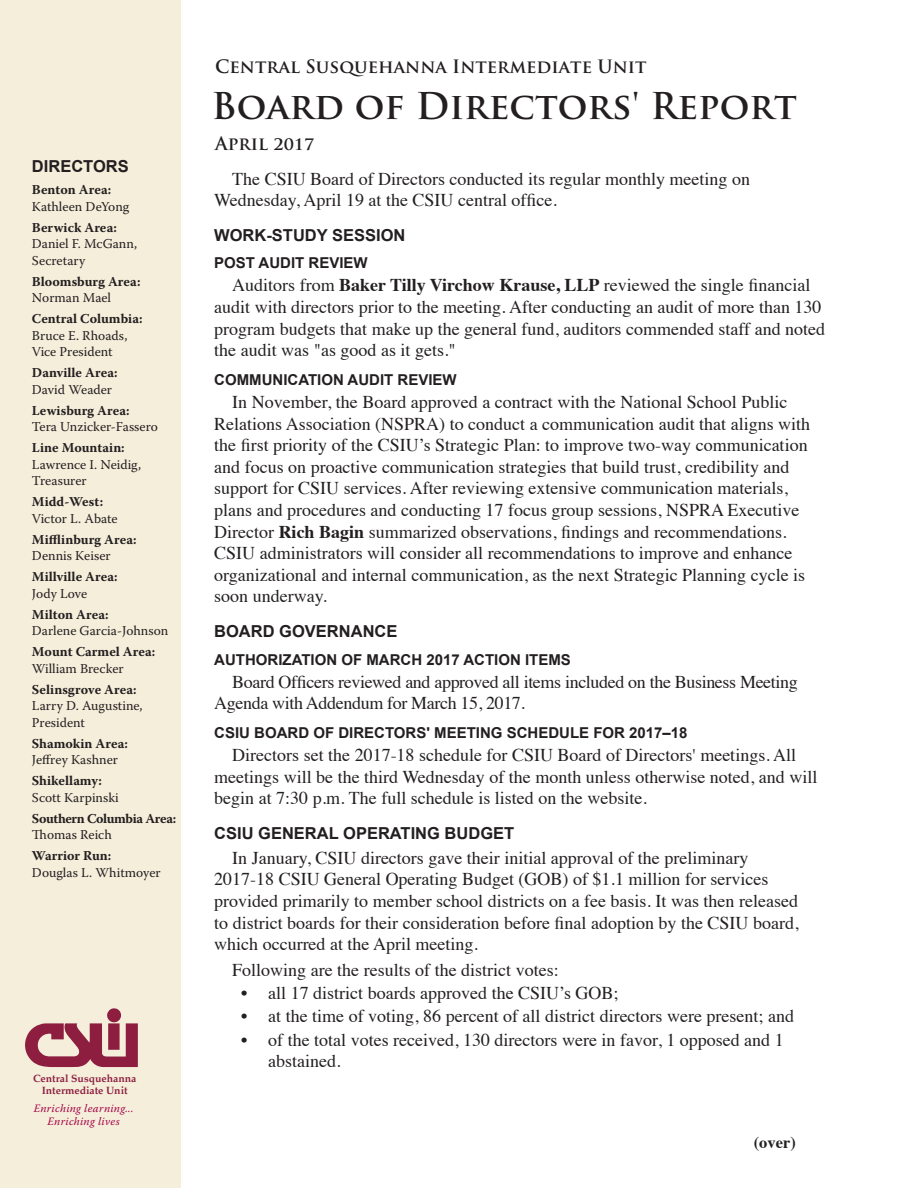
<style>
.page{position:relative;width:918px;height:1188px;background:#fff}
.page>*{position:absolute;margin:0;border:0;box-sizing:border-box;transform-origin:0 0}
.t1{font:700 36px "Trajan Pro";color:#231f20}
.Body_of_Item{font:18px/21.6px "Times";color:#231f20}
.Body_of_Item-2{font:18px/21.6px "Times";letter-spacing:-.02em;color:#231f20}
.t2{font:700 18px "Trajan Pro";color:#231f20}
.Subhead_2{font:700 16.5px "Arial";color:#231f20}
.t3{font:700 16.5px "Times";color:#231f20}
.Body_of_Item-3{font:700 15px "Arial";color:#231f20}
.t4{font:13.5px/16.5px "Warnock Pro";color:#231f20}
.t5{font:700 13.5px "Warnock Pro";color:#231f20}
.t6{font:700 13.5px "Warnock Pro";letter-spacing:-.03em;color:#231f20}
.t7{font:italic 11.25px "Warnock Pro";letter-spacing:.025em;color:#a30146}
.t8{font:700 10.5px/12.6px "Palatino";color:#8d1e40;text-align:center}
.s1{font-weight:700}
</style>
<div class="page">
<div style="left:0;top:0;width:180px;height:1188px;background:#f5eedb"></div>
<svg style="left:25px;top:1008px;width:113px;height:59px"></svg>
<p class="Subhead_2" style="left:32px;top:155px;width:98px">DIRECTORS</p>
<p class="t5" style="left:32px;top:182px;width:81px">Benton Area:</p>
<p class="t4" style="left:32px;top:198px;width:99px">Kathleen DeYong</p>
<p class="t5" style="left:32px;top:219px;width:86px">Berwick Area:</p>
<p class="t4" style="left:32px;top:235px;width:107px">Daniel F. McGann,</p>
<p class="t4" style="left:32px;top:252px;width:55px">Secretary</p>
<p class="t5" style="left:32px;top:273px;width:110px">Bloomsburg Area:</p>
<p class="t4" style="left:32px;top:289px;width:81px">Norman Mael</p>
<p class="t5" style="left:32px;top:311px;width:112px">Central Columbia:</p>
<p class="t4" style="left:32px;top:327px;width:97px">Bruce E. Rhoads,</p>
<p class="t4" style="left:32px;top:343px;width:82px">Vice President</p>
<p class="t5" style="left:32px;top:365px;width:87px">Danville Area:</p>
<p class="t4" style="left:32px;top:381px;width:82px">David Weader</p>
<p class="t5" style="left:32px;top:402px;width:99px">Lewisburg Area:</p>
<p class="t4" style="left:32px;top:418px;width:127px">Tera Unzicker-Fassero</p>
<p class="t5" style="left:32px;top:440px;width:94px">Line Mountain:</p>
<p class="t4" style="left:32px;top:456px;width:111px">Lawrence I. Neidig,<br>Treasurer</p>
<p class="t5" style="left:32px;top:494px;width:73px">Midd-West:</p>
<p class="t4" style="left:32px;top:510px;width:87px">Victor L. Abate</p>
<p class="t5" style="left:32px;top:531px;width:106px">Mifflinburg Area:</p>
<p class="t4" style="left:32px;top:547px;width:80px">Dennis Keiser</p>
<p class="t5" style="left:32px;top:569px;width:87px">Millville Area:</p>
<p class="t4" style="left:32px;top:585px;width:57px">Jody Love</p>
<p class="t5" style="left:32px;top:606px;width:78px">Milton Area:</p>
<p class="t4" style="left:32px;top:622px;width:138px">Darlene Garcia-Johnson</p>
<p class="t5" style="left:32px;top:644px;width:125px">Mount Carmel Area:</p>
<p class="t4" style="left:32px;top:660px;width:93px">William Brecker</p>
<p class="t5" style="left:32px;top:681px;width:106px">Selinsgrove Area:</p>
<p class="t4" style="left:32px;top:697px;width:112px">Larry D. Augustine,</p>
<p class="t4" style="left:32px;top:714px;width:55px">President</p>
<p class="t5" style="left:32px;top:735px;width:98px">Shamokin Area:</p>
<p class="t4" style="left:32px;top:751px;width:88px">Jeffrey Kashner</p>
<p class="t5" style="left:32px;top:773px;width:72px">Shikellamy:</p>
<p class="t4" style="left:32px;top:789px;width:88px">Scott Karpinski</p>
<p class="t6" style="left:32px;top:810px;width:146px">Southern Columbia Area:</p>
<p class="t4" style="left:32px;top:826px;width:81px">Thomas Reich</p>
<p class="t5" style="left:32px;top:848px;width:81px">Warrior Run:</p>
<p class="t4" style="left:32px;top:864px;width:130px">Douglas L. Whitmoyer</p>
<p class="t8" style="left:33px;top:1072px;width:105px">Central Susquehanna<br>Intermediate Unit</p>
<p class="t7" style="left:34px;top:1101px;width:101px">Enriching learning...</p>
<p class="t7" style="left:48px;top:1115px;width:74px">Enriching lives</p>
<p class="t2" style="left:215px;top:55px;width:433px">Central Susquehanna Intermediate Unit</p>
<p class="t1" style="left:212px;top:84px;width:587px">Board of Directors' Report</p>
<p class="t2" style="left:215px;top:132px;width:101px">April 2017</p>
<p class="Body_of_Item" style="left:214px;top:166px;width:537px;text-indent:18px">The CSIU Board of Directors conducted its regular monthly meeting on<br>Wednesday, April 19 at the CSIU central office.</p>
<p class="Subhead_2" style="left:214px;top:224px;width:193px">WORK-STUDY SESSION</p>
<p class="Body_of_Item-3" style="left:214px;top:253px;width:155px">POST AUDIT REVIEW</p>
<p class="Body_of_Item" style="left:214px;top:273px;width:613px;text-indent:18px">Auditors from <span class="s1">Baker Tilly Virchow Krause, LLP</span> reviewed the single financial audit with directors prior to the meeting. After conducting an audit of more than 130 program budgets that make up the general fund, auditors commended staff and noted the audit was "as good as it gets."</p>
<p class="Body_of_Item-3" style="left:214px;top:370px;width:244px">COMMUNICATION AUDIT REVIEW</p>
<p class="Body_of_Item" style="left:214px;top:390px;width:597px;text-indent:18px">In November, the Board approved a contract with the National School Public Relations Association (NSPRA) to conduct a communication audit that aligns with the first priority of the CSIU’s Strategic Plan: to improve two-way communication and focus on proactive communication strategies that build trust, credibility and support for CSIU services. After reviewing extensive communication materials, plans and procedures and conducting 17 focus group sessions, NSPRA Executive Director <span class="s1">Rich Bagin</span> summarized observations, findings and recommendations.<br>CSIU administrators will consider all recommendations to improve and enhance organizational and internal communication, as the next Strategic Planning cycle is soon underway.</p>
<p class="Subhead_2" style="left:214px;top:620px;width:185px">BOARD GOVERNANCE</p>
<p class="Body_of_Item-3" style="left:214px;top:649px;width:358px">AUTHORIZATION OF MARCH 2017 ACTION ITEMS</p>
<p class="Body_of_Item-2" style="left:214px;top:669px;width:585px;text-indent:18px">Board Officers reviewed and approved all items included on the Business Meeting<br>Agenda with Addendum for March 15, 2017.</p>
<p class="Body_of_Item-3" style="left:214px;top:723px;width:475px">CSIU BOARD OF DIRECTORS' MEETING SCHEDULE FOR 2017–18</p>
<p class="Body_of_Item" style="left:214px;top:743px;width:605px;text-indent:18px">Directors set the 2017-18 schedule for CSIU Board of Directors' meetings. All meetings will be the third Wednesday of the month unless otherwise noted, and will begin at 7:30 p.m. The full schedule is listed on the website.</p>
<p class="Subhead_2" style="left:214px;top:822px;width:302px">CSIU GENERAL OPERATING BUDGET</p>
<p class="Body_of_Item" style="left:214px;top:845px;width:586px;text-indent:18px">In January, CSIU directors gave their initial approval of the preliminary 2017-18 CSIU General Operating Budget (GOB) of $1.1 million for services provided primarily to member school districts on a fee basis. It was then released to district boards for their consideration before final adoption by the CSIU board, which occurred at the April meeting.</p>
<p class="Body_of_Item" style="left:232px;top:958px;width:328px">Following are the results of the district votes:</p>
<p class="Body_of_Item" style="left:241px;top:981px;width:379px">• all 17 district boards approved the CSIU’s GOB;</p>
<p class="Body_of_Item" style="left:241px;top:1004px;width:554px">• at the time of voting, 86 percent of all district directors were present; and</p>
<p class="Body_of_Item" style="left:268px;top:1027px;width:517px;text-indent:-27px">• of the total votes received, 130 directors were in favor, 1 opposed and 1 abstained.</p>
<p class="t3" style="left:754px;top:1127px;width:44px">(over)</p>
</div>
